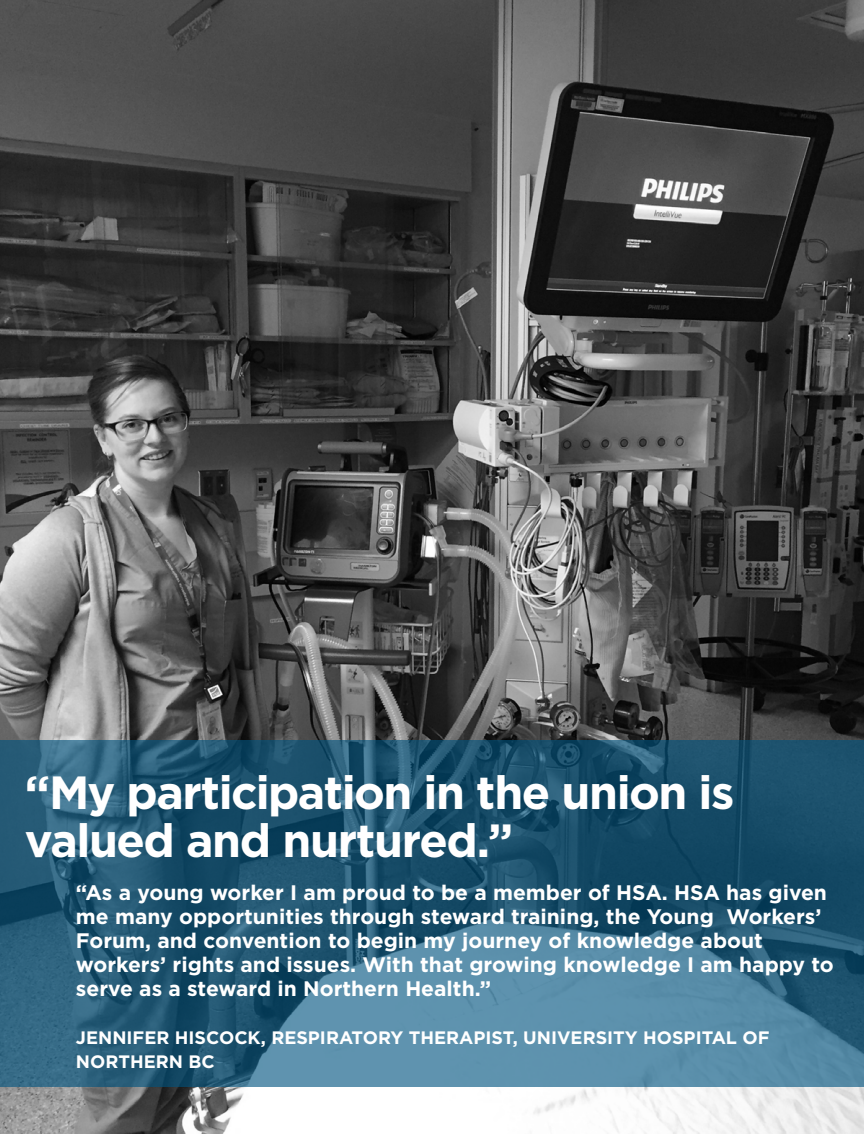
<style>
.page{position:relative;width:864px;height:1134px;background:#fff}
.page>*{position:absolute;margin:0;border:0;box-sizing:border-box;transform-origin:0 0}
.TOC_Titles{font:700 46.5px/48px "Gotham";letter-spacing:-.03em;color:#fff}
.TOC_Titles-2{font:700 21px/24px "Gotham";color:#fff}
.TOC_Titles-3{font:700 18px/24px "Gotham";color:#fff}
</style>
<div class="page">
<img style="left:0;top:0;width:864px;height:1134px">
<svg style="left:0;top:741px;width:864px;height:346px;background:#2c617d"></svg>
<p class="TOC_Titles" style="left:25px;top:768px;width:711px">“My participation in the union is valued and nurtured.”</p>
<p class="TOC_Titles-2" style="left:76px;top:880px;width:759px">“As a young worker I am proud to be a member of HSA. HSA has given me many opportunities through steward training, the Young Workers’ Forum, and convention to begin my journey of knowledge about workers’ rights and issues. With that growing knowledge I am happy to serve as a steward in Northern Health.”</p>
<p class="TOC_Titles-3" style="left:76px;top:1025px;width:695px">JENNIFER HISCOCK, RESPIRATORY THERAPIST, UNIVERSITY HOSPITAL OF<br>NORTHERN BC</p>
</div>
